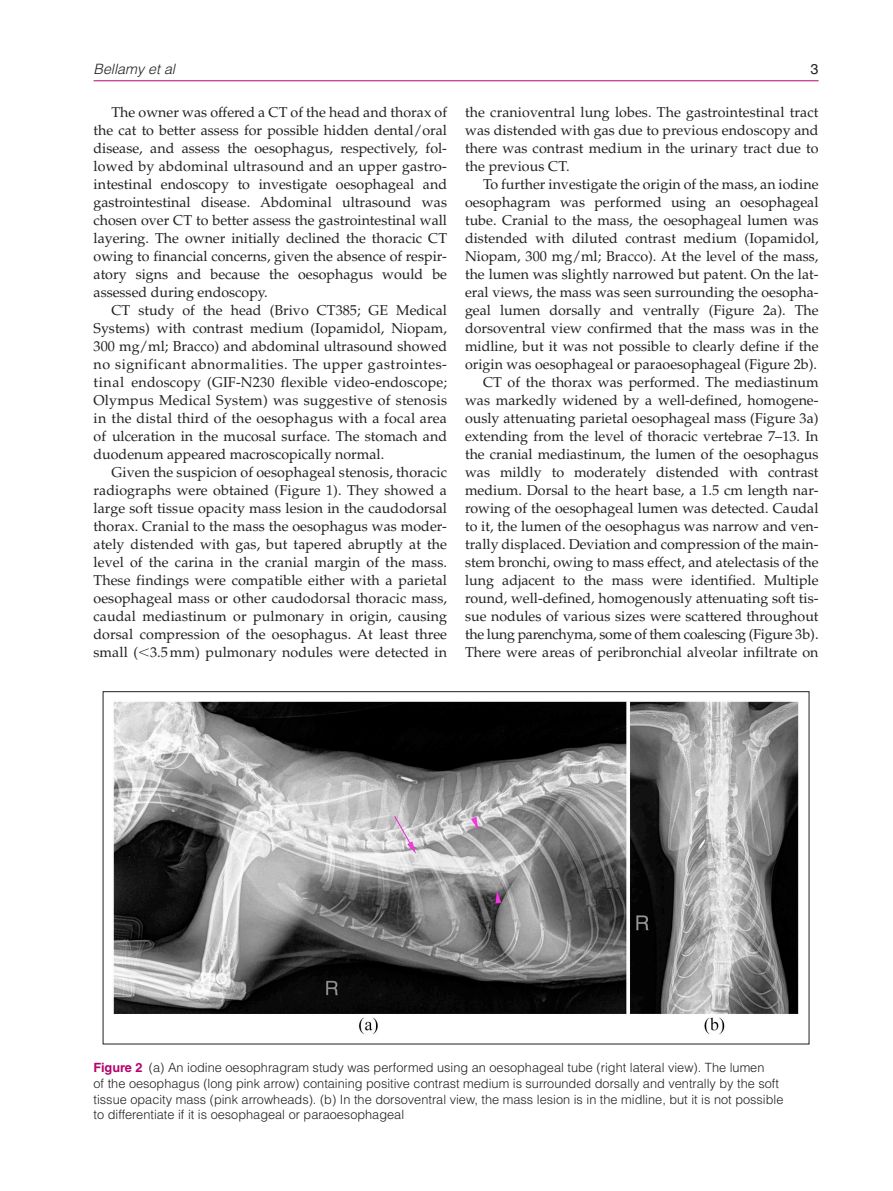
<style>
.page{position:relative;width:893px;height:1191px;background:#fff}
.page>*{position:absolute;margin:0;border:0;box-sizing:border-box;transform-origin:0 0}
.t1{font:14.25px/18px "Palatino LT Std";color:#231f20;text-align:justify}
.t2{font:italic 300 14.25px "Helvetica LT Std";color:#231f20}
.t3{font:14.25px "Helvetica LT Std";color:#231f20}
.t4{font:300 12.75px/15.8px "Helvetica LT Std";color:#231f20}
.s1{font-weight:700;color:#b6036c}
</style>
<div class="page">
<hr style="left:94px;top:80px;width:725px;height:1px;background:#b6036c">
<img style="left:113px;top:701px;width:686px;height:334px">
<p class="t2" style="left:94px;top:60px;width:83px">Bellamy et al</p>
<p class="t3" style="left:811px;top:61px;width:9px">3</p>
<p class="t1" style="left:94px;top:103px;width:355px;text-indent:18px">The owner was offered a CT of the head and thorax of the cat to better assess for possible hidden dental/oral disease, and assess the oesophagus, respectively, fol&shy;lowed by abdominal ultrasound and an upper gastro&shy;intestinal endoscopy to investigate oesophageal and gastrointestinal disease. Abdominal ultrasound was chosen over CT to better assess the gastrointestinal wall layering. The owner initially declined the thoracic CT owing to financial concerns, given the absence of respir&shy;atory signs and because the oesophagus would be assessed during endoscopy.</p>
<p class="t1" style="left:94px;top:301px;width:355px;text-indent:18px">CT study of the head (Brivo CT385; GE Medical Systems) with contrast medium (Iopamidol, Niopam, 300 mg/ml; Bracco) and abdominal ultrasound showed no significant abnormalities. The upper gastrointes&shy;tinal endoscopy (GIF-N230 flexible video-endoscope; Olympus Medical System) was suggestive of stenosis in the distal third of the oesophagus with a focal area of ulceration in the mucosal surface. The stomach and duodenum appeared macroscopically normal.</p>
<p class="t1" style="left:94px;top:463px;width:355px;text-indent:18px">Given the suspicion of oesophageal stenosis, thoracic radiographs were obtained (Figure 1). They showed a large soft tissue opacity mass lesion in the caudodorsal thorax. Cranial to the mass the oesophagus was moder&shy;ately distended with gas, but tapered abruptly at the level of the carina in the cranial margin of the mass.<br>These findings were compatible either with a parietal oesophageal mass or other caudodorsal thoracic mass, caudal mediastinum or pulmonary in origin, causing dorsal compression of the oesophagus. At least three small ( 3.5mm) pulmonary nodules were detected in</p>
<p class="t1" style="left:465px;top:103px;width:355px">the cranioventral lung lobes. The gastrointestinal tract was distended with gas due to previous endoscopy and there was contrast medium in the urinary tract due to the previous CT.</p>
<p class="t1" style="left:465px;top:175px;width:355px;text-align:right">To further investigate the origin of the mass, an iodine oesophagram was performed using an oesophageal tube. Cranial to the mass, the oesophageal lumen was distended with diluted contrast medium (Iopamidol, Niopam, 300 mg/ml; Bracco). At the level of the mass, the lumen was slightly narrowed but patent. On the lat&shy;eral views, the mass was seen surrounding the oesopha&shy;geal lumen dorsally and ventrally (Figure 2a). The dorsoventral view confirmed that the mass was in the midline, but it was not possible to clearly define if the origin was oesophageal or paraoesophageal (Figure 2b).<br>CT of the thorax was performed. The mediastinum was markedly widened by a well-defined, homogene&shy;ously attenuating parietal oesophageal mass (Figure 3a) extending from the level of thoracic vertebrae 7–13. In the cranial mediastinum, the lumen of the oesophagus was mildly to moderately distended with contrast medium. Dorsal to the heart base, a 1.5 cm length nar&shy;rowing of the oesophageal lumen was detected. Caudal to it, the lumen of the oesophagus was narrow and ven&shy;trally displaced. Deviation and compression of the main&shy;stem bronchi, owing to mass effect, and atelectasis of the lung adjacent to the mass were identified. Multiple round, well-defined, homogenously attenuating soft tis&shy;sue nodules of various sizes were scattered throughout the lung parenchyma, some of them coalescing (Figure 3b).<br>There were areas of peribronchial alveolar infiltrate on</p>
<p class="t4" style="left:94px;top:1059px;width:691px"><span class="s1">Figure 2</span> (a) An iodine oesophragram study was performed using an oesophageal tube (right lateral view). The lumen<br>of the oesophagus (long pink arrow) containing positive contrast medium is surrounded dorsally and ventrally by the soft tissue opacity mass (pink arrowheads). (b) In the dorsoventral view, the mass lesion is in the midline, but it is not possible to differentiate if it is oesophageal or paraoesophageal</p>
</div>
